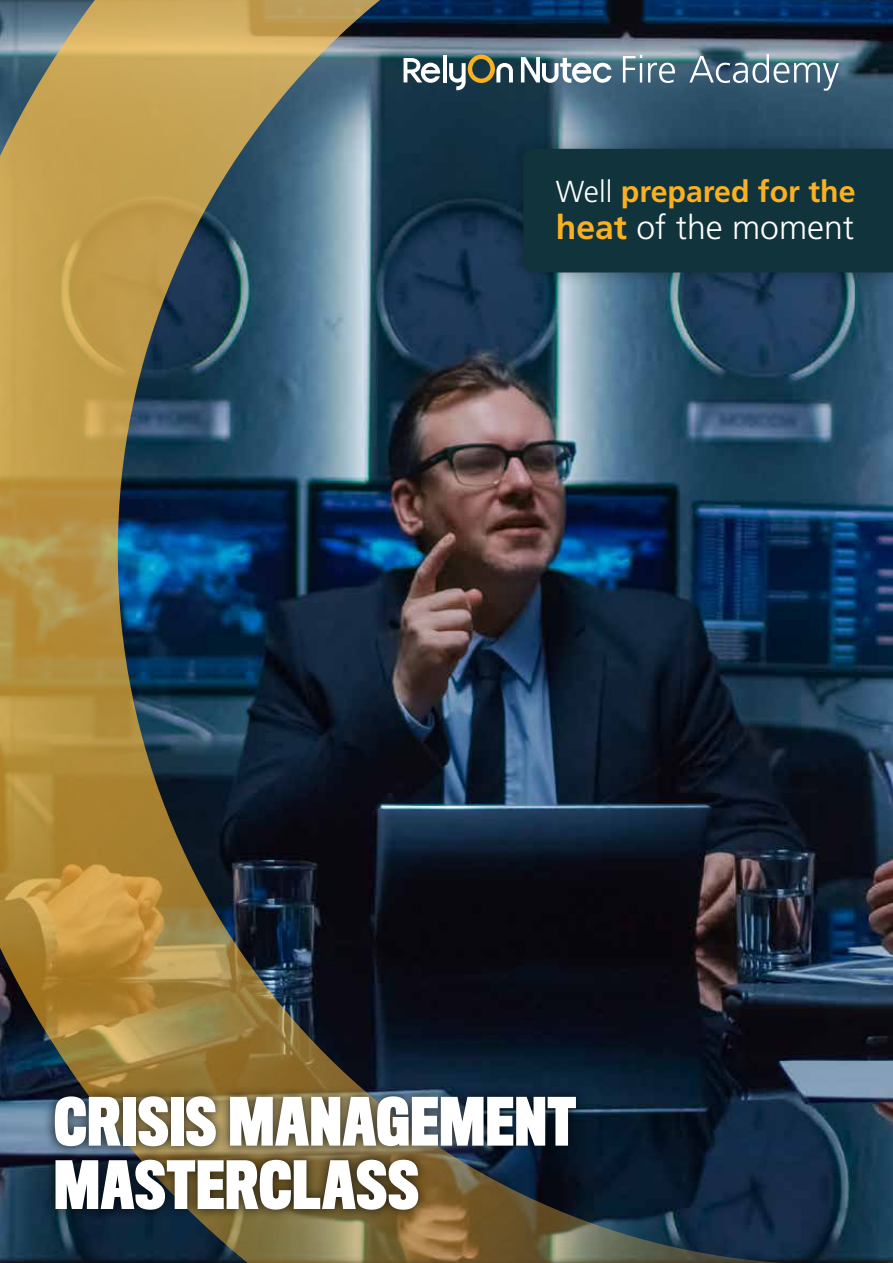
<style>
.page{position:relative;width:893px;height:1263px;background:#fff}
.page>*{position:absolute;margin:0;border:0;box-sizing:border-box;transform-origin:0 0}
.t1{font:700 61.05px/63.3px "Titling Gothic FB Compressed";letter-spacing:.01em;color:#fff}
.t2{font:300 33.75px "Frutiger LT Std";color:#fff}
.t3{font:700 30.3px "Frutiger LT Std";color:#f9b122}
.s1{font-weight:300;color:#fff}
.s2{font-weight:700;color:#f9b122}
</style>
<div class="page">
<img style="left:0;top:0;width:893px;height:1263px">
<div style="left:508px;top:134px;width:385px;height:154px;background:#000;opacity:.3"></div>
<div style="left:523px;top:149px;width:370px;height:123px;background:#10333c"></div>
<div style="left:43px;top:1085px;width:544px;height:136px;background:#000;opacity:.7"></div>
<p class="t3" style="left:556px;top:173px;width:301px"><span class="s1">Well</span> prepared for the</p>
<p class="t2" style="left:556px;top:208px;width:300px"><span class="s2">heat</span> of the moment</p>
<p class="t1" style="left:54px;top:1089px;width:524px">CRISIS MANAGEMENT<br>MASTERCLASS</p>
</div>
